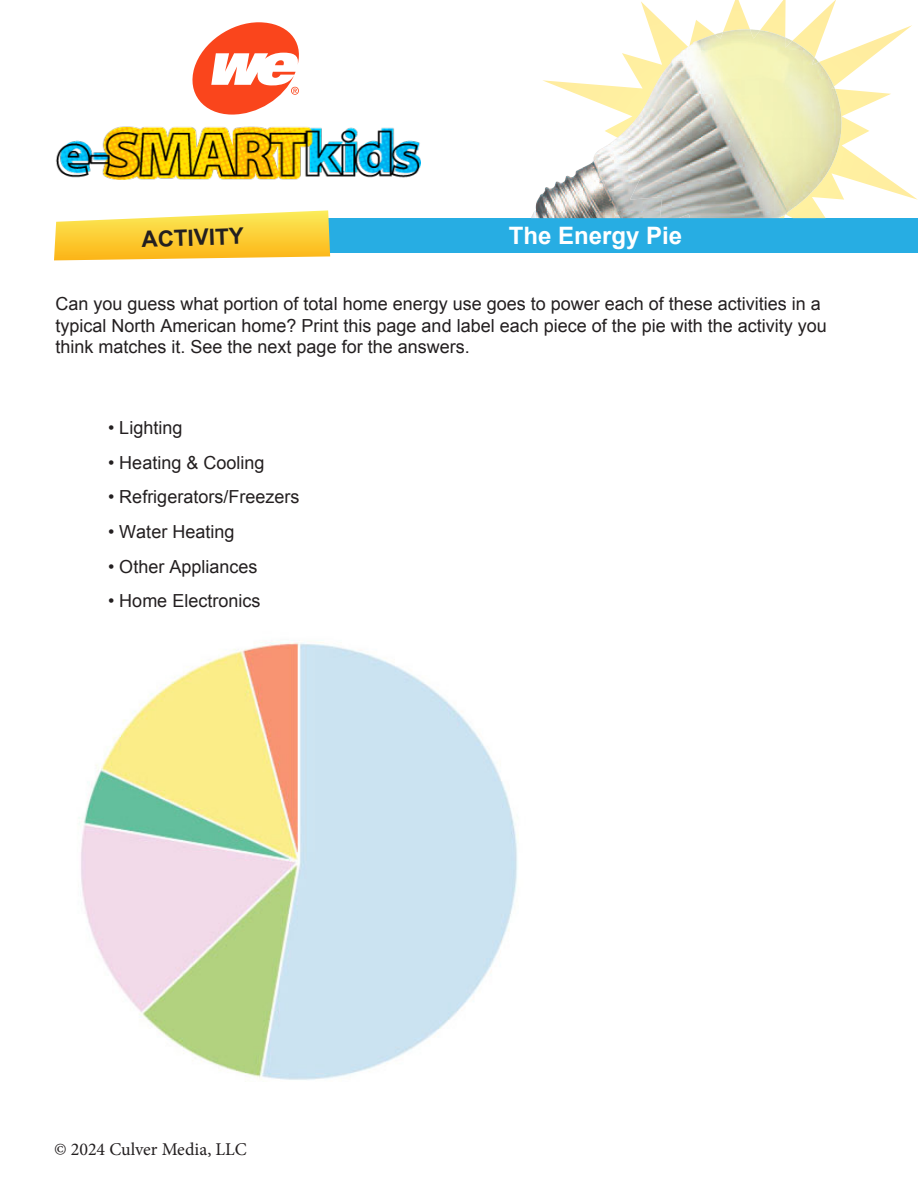
<style>
.page{position:relative;width:918px;height:1188px;background:#fff}
.page>*{position:absolute;margin:0;border:0;box-sizing:border-box;transform-origin:0 0}
.t1{font:700 24px "Arial";color:#fff}
.t2{font:700 22.5px "Arial";color:#231f20}
.t3{font:18px/21.6px "Arial";color:#231f20}
.t4{font:18px "Minion Pro";color:#231f20}
</style>
<div class="page">
<img style="left:55px;top:126px;width:365px;height:54px">
<div style="left:282px;top:218px;width:636px;height:35px;background:#27ade3"></div>
<svg style="left:54px;top:210px;width:276px;height:50px"></svg>
<img style="left:542px;top:25px;width:376px;height:175px">
<img style="left:542px;top:0;width:294px;height:138px">
<img style="left:554px;top:29px;width:281px;height:157px">
<img style="left:654px;top:29px;width:95px;height:59px">
<svg style="left:192px;top:22px;width:107px;height:93px"></svg>
<img style="left:79px;top:640px;width:439px;height:440px">
<p class="t2" style="left:141px;top:224px;width:104px;rotate:-2deg">ACTIVITY</p>
<p class="t1" style="left:509px;top:220px;width:175px">The Energy Pie</p>
<p class="t3" style="left:56px;top:293px;width:773px">Can you guess what portion of total home energy use goes to power each of these activities in a typical North American home? Print this page and label each piece of the pie with the activity you think matches it. See the next page for the answers.</p>
<p class="t3" style="left:108px;top:417px;width:76px">• Lighting</p>
<p class="t3" style="left:108px;top:452px;width:158px">• Heating &amp; Cooling</p>
<p class="t3" style="left:108px;top:486px;width:193px">• Refrigerators/Freezers</p>
<p class="t3" style="left:108px;top:521px;width:128px">• Water Heating</p>
<p class="t3" style="left:108px;top:556px;width:151px">• Other Appliances</p>
<p class="t3" style="left:108px;top:590px;width:154px">• Home Electronics</p>
<p class="t4" style="left:54px;top:1137px;width:194px">© 2024 Culver Media, LLC</p>
</div>
